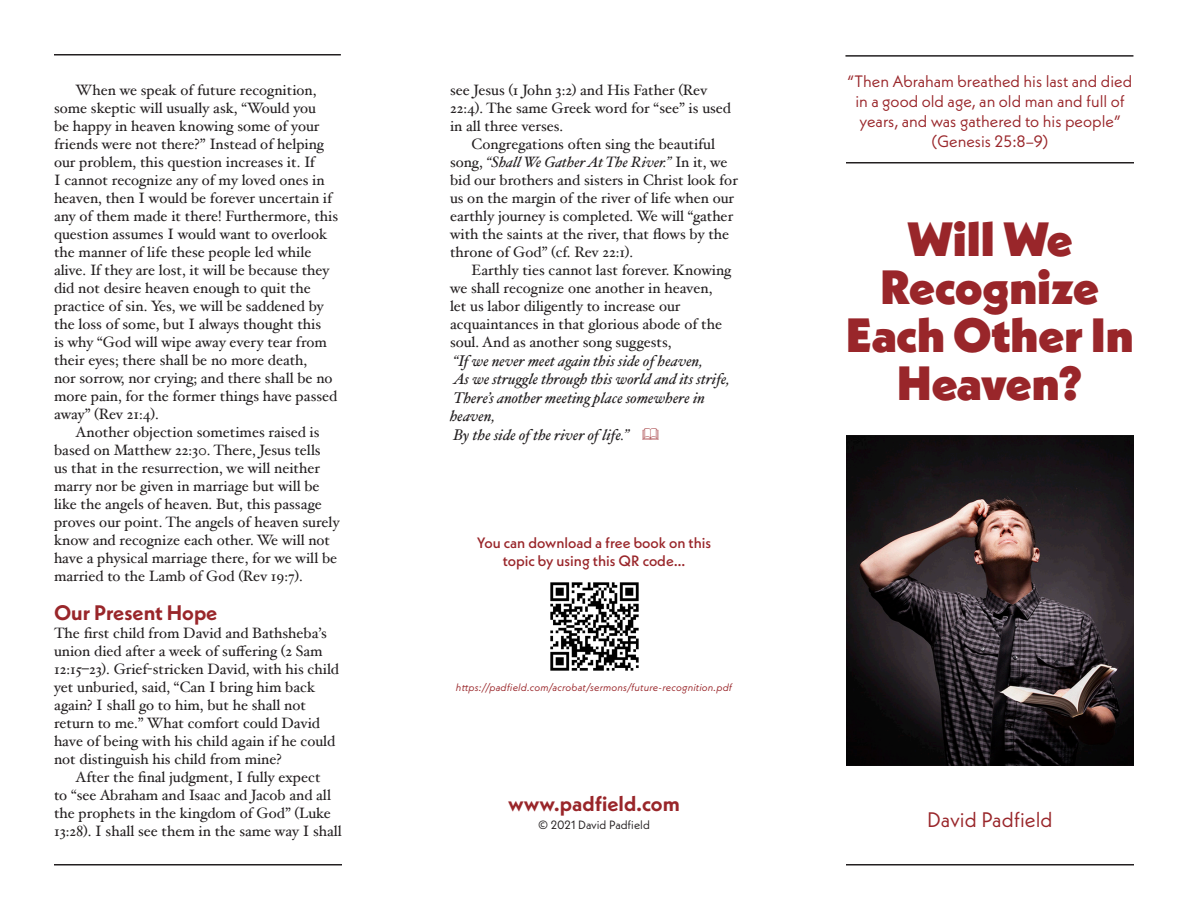
<style>
.page{position:relative;width:1188px;height:918px;background:#fff}
.page>*{position:absolute;margin:0;border:0;box-sizing:border-box;transform-origin:0 0}
.t1{font:900 48px/48px "Neue Kabel";color:#99262a;text-align:center}
.t2{font:700 21px "Neue Kabel";color:#99262a}
.t3{font:21px "Neue Kabel";color:#99262a}
.t4{font:16.5px/19.8px "Neue Kabel";color:#99262a;text-align:center}
.t5{font:italic 15.45px/18.6px "Hoefler Text";color:#231f20}
.t6{font:15px/18px "Hoefler Text";color:#231f20}
.t7{font:500 15px/18px "Neue Kabel";color:#99262a;text-align:center}
.t8{font:12px "Neue Kabel";color:#231f20}
.t9{font:italic 10.5px "Neue Kabel";letter-spacing:.015em;color:#99262a}
.s1{font-style:italic}
</style>
<div class="page">
<hr style="left:846px;top:162px;width:288px;height:2px;background:#231f20">
<hr style="left:846px;top:864px;width:288px;height:2px;background:#231f20">
<hr style="left:54px;top:864px;width:288px;height:2px;background:#231f20">
<hr style="left:54px;top:54px;width:287px;height:2px;background:#231f20">
<hr style="left:845px;top:55px;width:288px;height:2px;background:#231f20">
<img style="left:846px;top:435px;width:287px;height:330px">
<img style="left:550px;top:582px;width:89px;height:89px">
<p class="t6" style="left:54px;top:81px;width:286px;text-indent:22px">When we speak of future recognition, some skeptic will usually ask, “Would you<br>be happy in heaven knowing some of your friends were not there?” Instead of helping our problem, this question increases it. If<br>I cannot recognize any of my loved ones in heaven, then I would be forever uncertain if any of them made it there! Furthermore, this question assumes I would want to overlook the manner of life these people led while alive. If they are lost, it will be because they did not desire heaven enough to quit the practice of sin. Yes, we will be saddened by the loss of some, but I always thought this<br>is why “God will wipe away every tear from their eyes; there shall be no more death,<br>nor sorrow, nor crying; and there shall be no more pain, for the former things have passed away” (Rev 21:4).</p>
<p class="t6" style="left:54px;top:423px;width:287px;text-indent:22px">Another objection sometimes raised is based on Matthew 22:30. There, Jesus tells<br>us that in the resurrection, we will neither marry nor be given in marriage but will be like the angels of heaven. But, this passage proves our point. The angels of heaven surely know and recognize each other. We will not have a physical marriage there, for we will be married to the Lamb of God (Rev 19:7).</p>
<h2 class="t2" style="left:54px;top:599px;width:165px">Our Present Hope</h2>
<p class="t6" style="left:54px;top:624px;width:287px">The first child from David and Bathsheba’s union died after a week of suffering (2 Sam 12:15–23). Grief-stricken David, with his child yet unburied, said, “Can I bring him back again? I shall go to him, but he shall not return to me.” What comfort could David have of being with his child again if he could not distinguish his child from mine?</p>
<p class="t6" style="left:54px;top:768px;width:289px;text-indent:22px">After the final judgment, I fully expect<br>to “see Abraham and Isaac and Jacob and all the prophets in the kingdom of God” (Luke 13:28). I shall see them in the same way I shall</p>
<p class="t6" style="left:450px;top:81px;width:283px">see Jesus (1 John 3:2) and His Father (Rev<br>22:4). The same Greek word for “see” is used in all three verses.</p>
<p class="t6" style="left:450px;top:135px;width:289px;text-indent:22px">Congregations often sing the beautiful song, <span class="s1">“Shall We Gather At The River.”</span> In it, we bid our brothers and sisters in Christ look for us on the margin of the river of life when our earthly journey is completed. We will “gather with the saints at the river, that flows by the throne of God” (cf. Rev 22:1).</p>
<p class="t6" style="left:450px;top:261px;width:283px;text-indent:22px">Earthly ties cannot last forever. Knowing we shall recognize one another in heaven, let us labor diligently to increase our acquaintances in that glorious abode of the soul. And as another song suggests,</p>
<p class="t5" style="left:450px;top:351px;width:281px">“If we never meet again this side of heaven,<br>As we struggle through this world and its strife, There’s another meeting place somewhere in heaven,<br>By the side of the river of life.”</p>
<p class="t7" style="left:477px;top:533px;width:236px">You can download a free book on this topic by using this QR code…</p>
<p class="t9" style="left:456px;top:681px;width:278px">https://padfield.com/acrobat/sermons/future-recognition.pdf</p>
<h2 class="t2" style="left:508px;top:790px;width:173px">www.padfield.com</h2>
<p class="t8" style="left:538px;top:817px;width:113px">© 2021 David Padfield</p>
<p class="t4" style="left:848px;top:72px;width:286px">“Then Abraham breathed his last and died in a good old age, an old man and full of years, and was gathered to his people” (Genesis 25:8–9)</p>
<h1 class="t1" style="left:846px;top:214px;width:289px">Will We<br>Recognize<br>Each Other In<br>Heaven?</h1>
<h2 class="t3" style="left:927px;top:806px;width:127px">David Padfield</h2>
</div>
